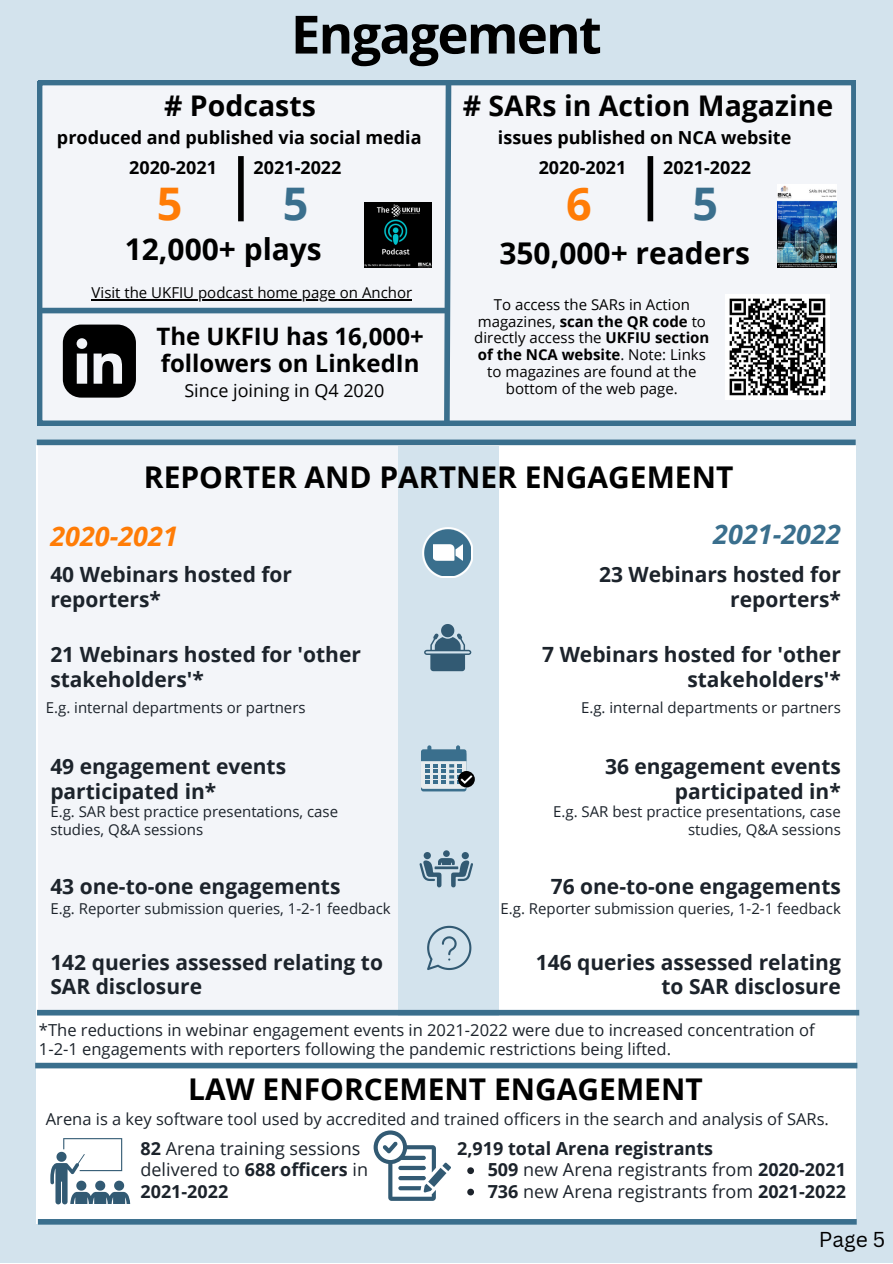
<style>
.page{position:relative;width:893px;height:1264px;background:#fff}
.page>*{position:absolute;margin:0;border:0;box-sizing:border-box;transform-origin:0 0}
.t1{font:700 52.8px "Open Sans";letter-spacing:-.035em;color:#000}
.t2{font:700 44.85px "Open Sans";color:#ff7c06}
.t3{font:700 44.85px "Open Sans";color:#3a6f8d}
.t4{font:700 30px "Open Sans";color:#010101}
.t5{font:700 30px "Open Sans";color:#000}
.t6{font:700 28.5px "Open Sans";color:#010101}
.t7{font:700 28.5px "Open Sans";color:#000}
.t8{font:italic 700 27px "Open Sans";color:#ff7c06}
.t9{font:italic 700 27px "Open Sans";color:#3a6f8d}
.t10{font:700 24px/27px "Open Sans";color:#000}
.t11{font:700 21px/24.8px "Open Sans";color:#1c232b}
.t12{font:21px "Canva Sans";color:#000}
.t13{font:700 18px "Open Sans";color:#000}
.t14{font:18px/21.3px "Open Sans";color:#1c232b}
.t15{font:700 18px/21.3px "Open Sans";color:#1c232b}
.t16{font:18px "Open Sans";color:#000}
.t17{font:16.5px/19px "Open Sans";color:#1c232b}
.t18{font:15px/18px "Open Sans";color:#1c232b;text-align:right}
.t19{font:15px/16.8px "Open Sans";color:#000;text-align:center}
.s1{font-weight:700}
.s2{font-weight:400}
</style>
<div class="page">
<div style="left:0;top:0;width:892px;height:1262px;background:#d3e3ed"></div>
<div style="left:37px;top:445px;width:818px;height:778px;background:#fff"></div>
<div style="left:38px;top:442px;width:411px;height:573px;background:#f3f5f9"></div>
<div style="left:38px;top:81px;width:817px;height:344px;background:#f3f5f9"></div>
<svg style="left:63px;top:324px;width:73px;height:73px;background:#3b3c3c"></svg>
<div style="left:238px;top:156px;width:6px;height:65px;background:#000"></div>
<div style="left:38px;top:308px;width:410px;height:5px;background:#3a6f8d"></div>
<svg style="left:441px;top:80px;width:13px;height:346px;background:#9eb7c7"></svg>
<div style="left:37px;top:439px;width:818px;height:6px;background:#3a6f8d"></div>
<div style="left:398px;top:446px;width:100px;height:569px;background:#d3e3ed"></div>
<svg style="left:422px;top:527px;width:51px;height:51px"></svg>
<svg style="left:424px;top:529px;width:47px;height:47px;fill:#3a6f8d"></svg>
<svg style="left:432px;top:544px;width:30px;height:17px"></svg>
<svg style="left:419px;top:858px;width:54px;height:29px"></svg>
<div style="left:461px;top:852px;width:8px;height:7px;background:#325a73;border-radius:50%"></div>
<div style="left:423px;top:852px;width:8px;height:7px;background:#325a73;border-radius:50%"></div>
<div style="left:443px;top:850px;width:6px;height:7px;background:#325a73;border-radius:50%"></div>
<div style="left:421px;top:752px;width:45px;height:39px;background:linear-gradient(to right,#ccd9df,#ccd9df);border-radius:2px"></div>
<div style="left:421px;top:749px;width:45px;height:39px;background:#e6ecee;border-radius:2px"></div>
<svg style="left:427px;top:745px;width:4px;height:11px"></svg>
<svg style="left:456px;top:745px;width:4px;height:11px"></svg>
<div style="left:458px;top:771px;width:17px;height:16px;background:#000;border-radius:50%"></div>
<svg style="left:421px;top:749px;width:53px;height:36px"></svg>
<svg style="left:424px;top:624px;width:47px;height:47px"></svg>
<svg style="left:427px;top:925px;width:44px;height:45px"></svg>
<div style="left:35px;top:1062px;width:822px;height:6px;background:#3a6f8d"></div>
<div style="left:38px;top:1218px;width:818px;height:6px;background:#3a6f8d"></div>
<svg style="left:50px;top:1138px;width:80px;height:66px"></svg>
<svg style="left:373px;top:1130px;width:78px;height:70px"></svg>
<img style="left:365px;top:203px;width:66px;height:64px">
<img style="left:777px;top:185px;width:59px;height:82px">
<div style="left:647px;top:156px;width:6px;height:65px;background:#000"></div>
<img style="left:725px;top:294px;width:104px;height:105px">
<svg style="left:467px;top:1167px;width:7px;height:7px"></svg>
<svg style="left:467px;top:1188px;width:7px;height:7px"></svg>
<hr style="left:92px;top:299px;width:320px;height:2px;background:#000">
<div style="left:37px;top:1009px;width:822px;height:6px;background:#3a6f8d"></div>
<h1 class="t1" style="left:291px;top:-3px;width:312px">Engagement</h1>
<h3 class="t7" style="left:164px;top:85px;width:153px"># Podcasts</h3>
<p class="t13" style="left:57px;top:125px;width:366px">produced and published via social media</p>
<p class="t13" style="left:129px;top:155px;width:89px">2020-2021</p>
<p class="t13" style="left:253px;top:155px;width:89px">2021-2022</p>
<h2 class="t2" style="left:157px;top:172px;width:27px">5</h2>
<h2 class="t3" style="left:283px;top:172px;width:27px">5</h2>
<h3 class="t5" style="left:125px;top:228px;width:199px">12,000+ plays</h3>
<p class="t19" style="left:92px;top:284px;width:322px">Visit the UKFIU podcast home page on Anchor</p>
<p class="t10" style="left:157px;top:322px;width:268px">The UKFIU has 16,000+ followers on LinkedIn</p>
<p class="t16" style="left:184px;top:378px;width:201px">Since joining in Q4 2020</p>
<h3 class="t6" style="left:462px;top:85px;width:372px"># SARs in Action Magazine</h3>
<p class="t13" style="left:498px;top:125px;width:295px">issues published on NCA website</p>
<p class="t13" style="left:538px;top:155px;width:89px">2020-2021</p>
<p class="t13" style="left:663px;top:155px;width:89px">2021-2022</p>
<h2 class="t2" style="left:566px;top:172px;width:27px">6</h2>
<h2 class="t3" style="left:692px;top:172px;width:27px">5</h2>
<h3 class="t5" style="left:499px;top:231px;width:252px">350,000+ readers</h3>
<p class="t19" style="left:474px;top:295px;width:236px">To access the SARs in Action magazines, <span class="s1">scan the QR code</span> to directly access the <span class="s1">UKFIU section of the NCA website</span>. Note: Links to magazines are found at the bottom of the web page.</p>
<h3 class="t4" style="left:144px;top:456px;width:591px">REPORTER AND PARTNER ENGAGEMENT</h3>
<p class="t8" style="left:50px;top:517px;width:129px">2020-2021</p>
<p class="t9" style="left:713px;top:515px;width:129px">2021-2022</p>
<p class="t11" style="left:50px;top:562px;width:243px">40 Webinars hosted for reporters*</p>
<p class="t11" style="left:599px;top:562px;width:243px;text-align:right">23 Webinars hosted for reporters*</p>
<p class="t11" style="left:50px;top:641px;width:312px">21 Webinars hosted for 'other stakeholders'*</p>
<p class="t11" style="left:542px;top:641px;width:300px;text-align:right">7 Webinars hosted for 'other stakeholders'*</p>
<p class="t18" style="left:46px;top:698px;width:261px">E.g. internal departments or partners</p>
<p class="t18" style="left:581px;top:698px;width:261px">E.g. internal departments or partners</p>
<p class="t11" style="left:50px;top:753px;width:237px">49 engagement events participated in*</p>
<p class="t11" style="left:605px;top:753px;width:237px;text-align:right">36 engagement events participated in*</p>
<p class="t18" style="left:50px;top:802px;width:289px;text-align:left">E.g. SAR best practice presentations, case studies, Q&amp;A sessions</p>
<p class="t18" style="left:553px;top:802px;width:289px">E.g. SAR best practice presentations, case studies, Q&amp;A sessions</p>
<p class="t11" style="left:50px;top:873px;width:291px">43 one-to-one engagements</p>
<p class="t11" style="left:550px;top:873px;width:291px">76 one-to-one engagements</p>
<p class="t18" style="left:50px;top:899px;width:342px">E.g. Reporter submission queries, 1-2-1 feedback</p>
<p class="t18" style="left:500px;top:899px;width:342px">E.g. Reporter submission queries, 1-2-1 feedback</p>
<p class="t11" style="left:50px;top:949px;width:334px">142 queries assessed relating to<br>SAR disclosure</p>
<p class="t11" style="left:535px;top:949px;width:306px;text-align:right">146 queries assessed relating to SAR disclosure</p>
<p class="t17" style="left:39px;top:1019px;width:777px">*The reductions in webinar engagement events in 2021-2022 were due to increased concentration of<br>1-2-1 engagements with reporters following the pandemic restrictions being lifted.</p>
<h3 class="t4" style="left:188px;top:1068px;width:516px">LAW ENFORCEMENT ENGAGEMENT</h3>
<p class="t17" style="left:46px;top:1109px;width:784px">Arena is a key software tool used by accredited and trained officers in the search and analysis of SARs.</p>
<p class="t14" style="left:140px;top:1137px;width:221px"><span class="s1">82</span> Arena training sessions</p>
<p class="t15" style="left:457px;top:1137px;width:257px">2,919 total Arena registrants</p>
<p class="t15" style="left:140px;top:1158px;width:229px"><span class="s2">delivered to</span> 688 officers <span class="s2">in<br></span>2021-2022</p>
<p class="t14" style="left:487px;top:1158px;width:359px"><span class="s1">509</span> new Arena registrants from <span class="s1">2020-2021<br>736</span> new Arena registrants from <span class="s1">2021-2022</span></p>
<p class="t12" style="left:818px;top:1224px;width:68px">Page 5</p>
</div>
